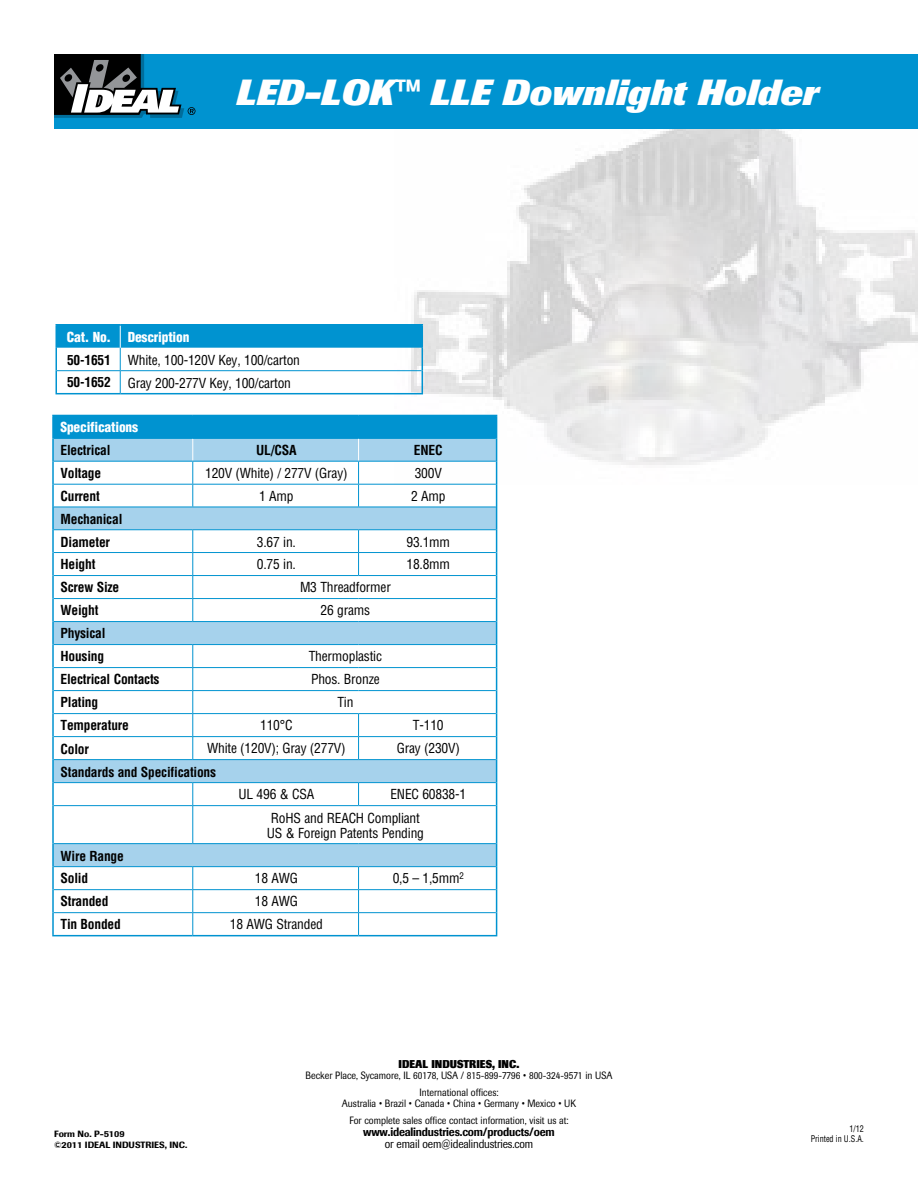
<style>
.page{position:relative;width:918px;height:1188px;background:#fff}
.page>*{position:absolute;margin:0;border:0;box-sizing:border-box;transform-origin:0 0}
.t1{font:italic 800 36px "Imago";color:#fff}
.t2{font:condensed 13.5px/23px "Helvetica";letter-spacing:-.015em;color:#000}
.t3{font:700 condensed 13.5px/23px "Helvetica";letter-spacing:-.015em;color:#000}
.t4{font:900 condensed 13.5px "Helvetica";letter-spacing:-.015em;color:#fff}
.t5{font:500 12px "Imago";letter-spacing:-.015em;color:#000;scale:.88 1}
.t6{font:12px "Imago";letter-spacing:-.015em;color:#000;scale:.88 1}
.t7{font:800 11.25px "Imago";color:#000;scale:.88 1}
.t8{font:10.5px/16.6px "Imago";color:#000;text-align:center;scale:.88 1}
.t9{font:500 9px/10.5px "Imago";color:#000}
.t10{font:condensed 9px/10.5px "Helvetica";color:#000;text-align:right;scale:.9 1}
.s1{font-weight:900;color:#fff}
.s2{font-weight:700}
</style>
<div class="page">
<img style="left:395px;top:128px;width:522px;height:356px">
<hr style="left:56px;top:324px;width:64px;height:2px;background:#0093d0">
<hr style="left:120px;top:324px;width:303px;height:2px;background:#0093d0">
<svg style="left:56px;top:325px;width:367px;height:68px"></svg>
<hr style="left:56px;top:393px;width:64px;height:1px;background:#0093d0">
<hr style="left:120px;top:393px;width:303px;height:1px;background:#0093d0">
<svg style="left:54px;top:806px;width:442px;height:60px"></svg>
<hr style="left:192px;top:806px;width:1px;height:37px;background:#0093d0">
<hr style="left:54px;top:889px;width:139px;height:1px;background:#0093d0">
<hr style="left:54px;top:912px;width:139px;height:1px;background:#0093d0">
<svg style="left:192px;top:867px;width:1px;height:68px"></svg>
<hr style="left:193px;top:889px;width:166px;height:1px;background:#0093d0">
<hr style="left:359px;top:889px;width:137px;height:1px;background:#0093d0">
<hr style="left:193px;top:912px;width:166px;height:1px;background:#0093d0">
<hr style="left:359px;top:912px;width:137px;height:1px;background:#0093d0">
<hr style="left:52px;top:415px;width:141px;height:1px;background:#0093d0">
<hr style="left:52px;top:416px;width:2px;height:22px;background:#0093d0">
<hr style="left:52px;top:438px;width:2px;height:23px;background:#0093d0">
<hr style="left:52px;top:461px;width:2px;height:23px;background:#0093d0">
<hr style="left:52px;top:484px;width:2px;height:23px;background:#0093d0">
<hr style="left:52px;top:507px;width:2px;height:23px;background:#0093d0">
<hr style="left:52px;top:530px;width:2px;height:23px;background:#0093d0">
<hr style="left:52px;top:553px;width:2px;height:23px;background:#0093d0">
<hr style="left:52px;top:576px;width:2px;height:23px;background:#0093d0">
<hr style="left:52px;top:599px;width:2px;height:23px;background:#0093d0">
<hr style="left:52px;top:622px;width:2px;height:23px;background:#0093d0">
<hr style="left:52px;top:645px;width:2px;height:23px;background:#0093d0">
<hr style="left:52px;top:668px;width:2px;height:23px;background:#0093d0">
<hr style="left:52px;top:691px;width:2px;height:23px;background:#0093d0">
<hr style="left:52px;top:714px;width:2px;height:23px;background:#0093d0">
<hr style="left:52px;top:737px;width:2px;height:23px;background:#0093d0">
<hr style="left:52px;top:760px;width:2px;height:23px;background:#0093d0">
<hr style="left:52px;top:783px;width:2px;height:23px;background:#0093d0">
<hr style="left:52px;top:806px;width:2px;height:38px;background:#0093d0">
<hr style="left:52px;top:844px;width:2px;height:23px;background:#0093d0">
<hr style="left:52px;top:867px;width:2px;height:23px;background:#0093d0">
<hr style="left:52px;top:890px;width:2px;height:23px;background:#0093d0">
<hr style="left:52px;top:913px;width:2px;height:22px;background:#0093d0">
<svg style="left:358px;top:867px;width:1px;height:68px"></svg>
<svg style="left:53px;top:415px;width:444px;height:391px"></svg>
<hr style="left:496px;top:806px;width:1px;height:38px;background:#0093d0">
<svg style="left:496px;top:844px;width:1px;height:91px"></svg>
<hr style="left:54px;top:438px;width:139px;height:1px;background:#0093d0">
<hr style="left:193px;top:438px;width:166px;height:1px;background:#0093d0">
<hr style="left:359px;top:438px;width:137px;height:1px;background:#0093d0">
<hr style="left:54px;top:461px;width:139px;height:1px;background:#0093d0">
<hr style="left:193px;top:461px;width:166px;height:1px;background:#0093d0">
<hr style="left:359px;top:461px;width:137px;height:1px;background:#0093d0">
<hr style="left:54px;top:507px;width:139px;height:1px;background:#0093d0">
<hr style="left:193px;top:507px;width:166px;height:1px;background:#0093d0">
<hr style="left:359px;top:507px;width:137px;height:1px;background:#0093d0">
<hr style="left:54px;top:529px;width:139px;height:1px;background:#0093d0">
<hr style="left:193px;top:529px;width:166px;height:1px;background:#0093d0">
<hr style="left:359px;top:529px;width:137px;height:1px;background:#0093d0">
<hr style="left:54px;top:759px;width:139px;height:1px;background:#0093d0">
<hr style="left:193px;top:759px;width:166px;height:1px;background:#0093d0">
<hr style="left:359px;top:759px;width:137px;height:1px;background:#0093d0">
<hr style="left:54px;top:782px;width:139px;height:1px;background:#0093d0">
<hr style="left:193px;top:782px;width:166px;height:1px;background:#0093d0">
<hr style="left:359px;top:782px;width:137px;height:1px;background:#0093d0">
<hr style="left:54px;top:805px;width:139px;height:1px;background:#0093d0">
<hr style="left:193px;top:805px;width:166px;height:1px;background:#0093d0">
<hr style="left:359px;top:805px;width:137px;height:1px;background:#0093d0">
<hr style="left:54px;top:843px;width:139px;height:1px;background:#0093d0">
<hr style="left:193px;top:843px;width:166px;height:1px;background:#0093d0">
<hr style="left:359px;top:843px;width:137px;height:1px;background:#0093d0">
<hr style="left:54px;top:866px;width:139px;height:1px;background:#0093d0">
<hr style="left:193px;top:866px;width:166px;height:1px;background:#0093d0">
<hr style="left:359px;top:866px;width:137px;height:1px;background:#0093d0">
<hr style="left:52px;top:935px;width:141px;height:1px;background:#0093d0">
<hr style="left:193px;top:935px;width:166px;height:1px;background:#0093d0">
<hr style="left:359px;top:935px;width:138px;height:1px;background:#0093d0">
<div style="left:54px;top:54px;width:864px;height:74px;background:#0093d0"></div>
<svg style="left:54px;top:54px;width:141px;height:64px"></svg>
<h1 class="t1" style="left:236px;top:72px;width:584px">LED-LOK™ LLE Downlight Holder</h1>
<p class="t2" style="left:67px;top:325px;width:235px"><span class="s1">Cat. No. Description<br></span><span class="s2">50-1651</span> White, 100-120V Key, 100/carton<br><span class="s2">50-1652</span> Gray 200-277V Key, 100/carton</p>
<p class="t4" style="left:61px;top:419px;width:79px">Specifications</p>
<p class="t3" style="left:61px;top:439px;width:51px">Electrical</p>
<p class="t3" style="left:256px;top:439px;width:42px">UL/CSA</p>
<p class="t3" style="left:414px;top:439px;width:30px">ENEC</p>
<p class="t3" style="left:60px;top:461px;width:42px">Voltage</p>
<p class="t2" style="left:205px;top:462px;width:144px">120V (White) / 277V (Gray)</p>
<p class="t2" style="left:415px;top:461px;width:29px">300V</p>
<p class="t3" style="left:60px;top:484px;width:41px">Current</p>
<p class="t2" style="left:259px;top:484px;width:36px">1 Amp</p>
<p class="t2" style="left:411px;top:484px;width:36px">2 Amp</p>
<p class="t3" style="left:60px;top:507px;width:63px">Mechanical<br>Diameter</p>
<p class="t2" style="left:257px;top:530px;width:41px">3.67 in.</p>
<p class="t2" style="left:407px;top:530px;width:45px">93.1mm</p>
<p class="t3" style="left:60px;top:553px;width:36px">Height</p>
<p class="t2" style="left:257px;top:553px;width:41px">0.75 in.</p>
<p class="t2" style="left:407px;top:553px;width:45px">18.8mm</p>
<p class="t3" style="left:60px;top:576px;width:60px">Screw Size</p>
<p class="t2" style="left:300px;top:576px;width:92px">M3 Threadformer</p>
<p class="t3" style="left:60px;top:599px;width:39px">Weight</p>
<p class="t2" style="left:321px;top:599px;width:51px">26 grams</p>
<p class="t3" style="left:60px;top:622px;width:47px">Physical<br>Housing</p>
<p class="t2" style="left:309px;top:645px;width:75px">Thermoplastic</p>
<p class="t3" style="left:60px;top:668px;width:101px">Electrical Contacts</p>
<p class="t2" style="left:311px;top:668px;width:70px">Phos. Bronze</p>
<p class="t3" style="left:60px;top:691px;width:39px">Plating</p>
<p class="t2" style="left:337px;top:691px;width:18px">Tin</p>
<p class="t3" style="left:60px;top:714px;width:70px">Temperature</p>
<p class="t2" style="left:260px;top:714px;width:34px">110°C</p>
<p class="t2" style="left:413px;top:714px;width:32px">T-110</p>
<p class="t3" style="left:60px;top:737px;width:30px">Color</p>
<p class="t2" style="left:207px;top:737px;width:140px">White (120V); Gray (277V)</p>
<p class="t2" style="left:397px;top:737px;width:65px">Gray (230V)</p>
<p class="t3" style="left:60px;top:760px;width:157px">Standards and Specifications</p>
<p class="t2" style="left:239px;top:783px;width:77px">UL 496 &amp; CSA</p>
<p class="t2" style="left:271px;top:783px;width:197px;text-indent:120px">ENEC 60838-1<br>RoHS and REACH Compliant</p>
<p class="t2" style="left:267px;top:821px;width:159px">US &amp; Foreign Patents Pending</p>
<p class="t3" style="left:60px;top:844px;width:65px">Wire Range<br>Solid</p>
<p class="t2" style="left:255px;top:867px;width:45px">18 AWG</p>
<p class="t2" style="left:393px;top:867px;width:73px">0,5 – 1,5mm<sup>2</sup></p>
<p class="t3" style="left:61px;top:890px;width:50px">Stranded</p>
<p class="t2" style="left:255px;top:890px;width:45px">18 AWG</p>
<p class="t3" style="left:61px;top:913px;width:62px">Tin Bonded</p>
<p class="t2" style="left:230px;top:913px;width:95px">18 AWG Stranded</p>
<p class="t9" style="left:54px;top:1129px;width:135px">Form No. P-5109<br>©2011 IDEAL INDUSTRIES, INC.</p>
<p class="t7" style="left:399px;top:1057px;width:139px">IDEAL INDUSTRIES, INC.</p>
<p class="t8" style="left:306px;top:1067px;width:350px">Becker Place, Sycamore, IL 60178, USA / 815-899-7796 • 800-324-9571 in USA<br>International offices:</p>
<p class="t8" style="left:342px;top:1095px;width:267px">Australia • Brazil • Canada • China • Germany • Mexico • UK<br>For complete sales office contact information, visit us at:</p>
<p class="t5" style="left:363px;top:1124px;width:219px">www.idealindustries.com/products/oem</p>
<p class="t6" style="left:385px;top:1136px;width:170px">or email oem@idealindustries.com</p>
<p class="t10" style="left:811px;top:1123px;width:61px">1/12<br>Printed in U.S.A.</p>
</div>
